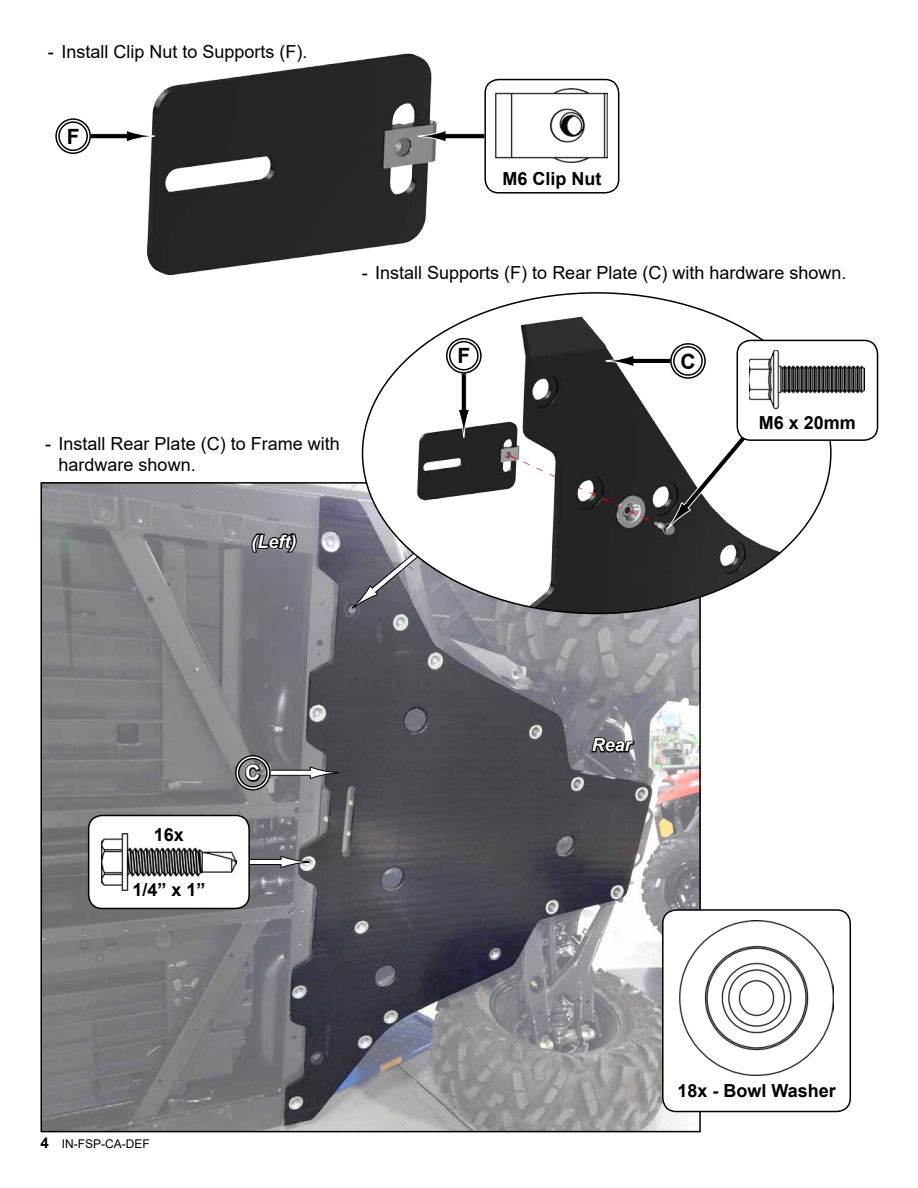
<style>
.page{position:relative;width:918px;height:1188px;background:#fff}
.page>*{position:absolute;margin:0;border:0;box-sizing:border-box;transform-origin:0 0}
.t1{font:700 21px "Arial";color:#000}
.t2{font:700 21px "Arial";color:#fff}
.t3{font:18px/21.6px "Arial";color:#000}
.t4{font:700 18px "Arial";color:#000}
.t5{font:italic 700 18px "Arial";color:#fff}
.t6{font:12px "Arial";color:#000}
.s1{font-weight:700;font-size:15px}
</style>
<div class="page">
<img style="left:43px;top:485px;width:655px;height:644px">
<svg style="left:250px;top:531px;width:48px;height:23px"></svg>
<svg style="left:590px;top:736px;width:46px;height:19px"></svg>
<div style="left:269px;top:770px;width:42px;height:5px;background:#fff"></div>
<div style="left:269px;top:770px;width:42px;height:6px;border:1px solid #000"></div>
<svg style="left:310px;top:766px;width:29px;height:13px"></svg>
<div style="left:235px;top:755px;width:36px;height:36px;border:4px solid #fff;border-radius:50%"></div>
<div style="left:235px;top:755px;width:36px;height:36px;border:1px solid #000;border-radius:50%"></div>
<div style="left:238px;top:758px;width:30px;height:30px;border:1px solid #000;border-radius:50%"></div>
<svg style="left:244px;top:763px;width:18px;height:20px"></svg>
<div style="left:161px;top:859px;width:120px;height:6px;background:#fff"></div>
<div style="left:161px;top:859px;width:121px;height:6px;border:1px solid #000"></div>
<svg style="left:280px;top:855px;width:30px;height:14px"></svg>
<div style="left:663px;top:910px;width:187px;height:202px;background:#fff;border-radius:14px"></div>
<div style="left:662px;top:909px;width:189px;height:203px;border:2px solid #000;border-radius:14px"></div>
<img style="left:679px;top:921px;width:155px;height:154px">
<svg style="left:352px;top:482px;width:11px;height:128px"></svg>
<img style="left:363px;top:293px;width:468px;height:321px">
<div style="left:461px;top:371px;width:5px;height:39px;background:#000"></div>
<div style="left:461px;top:370px;width:6px;height:40px;border:1px solid #fff"></div>
<svg style="left:457px;top:409px;width:13px;height:29px"></svg>
<div style="left:446px;top:338px;width:36px;height:36px;border:4px solid #fff;border-radius:50%"></div>
<div style="left:446px;top:338px;width:36px;height:36px;border:1px solid #000;border-radius:50%"></div>
<div style="left:449px;top:341px;width:30px;height:30px;border:1px solid #000;border-radius:50%"></div>
<svg style="left:457px;top:346px;width:15px;height:20px"></svg>
<div style="left:634px;top:358px;width:39px;height:6px;background:#000"></div>
<div style="left:633px;top:358px;width:40px;height:6px;border:1px solid #fff"></div>
<svg style="left:605px;top:354px;width:30px;height:14px"></svg>
<div style="left:670px;top:343px;width:36px;height:36px;border:4px solid #fff;border-radius:50%"></div>
<div style="left:670px;top:343px;width:36px;height:36px;border:1px solid #000;border-radius:50%"></div>
<div style="left:673px;top:346px;width:30px;height:30px;border:1px solid #000;border-radius:50%"></div>
<svg style="left:679px;top:351px;width:18px;height:20px"></svg>
<svg style="left:667px;top:404px;width:106px;height:126px"></svg>
<div style="left:737px;top:340px;width:141px;height:100px;background:#fff;border-radius:14px"></div>
<div style="left:737px;top:340px;width:141px;height:101px;border:2px solid #000;border-radius:14px"></div>
<img style="left:749px;top:351px;width:115px;height:59px">
<img style="left:147px;top:53px;width:290px;height:223px">
<div style="left:88px;top:134px;width:39px;height:5px;background:#000"></div>
<div style="left:87px;top:133px;width:40px;height:6px;border:1px solid #fff"></div>
<svg style="left:126px;top:130px;width:29px;height:13px"></svg>
<div style="left:55px;top:118px;width:36px;height:36px;border:4px solid #fff;border-radius:50%"></div>
<div style="left:55px;top:118px;width:36px;height:36px;border:1px solid #000;border-radius:50%"></div>
<div style="left:58px;top:121px;width:30px;height:30px;border:1px solid #000;border-radius:50%"></div>
<div style="left:446px;top:134px;width:39px;height:5px;background:#000"></div>
<div style="left:445px;top:133px;width:40px;height:6px;border:1px solid #fff"></div>
<svg style="left:418px;top:130px;width:29px;height:13px"></svg>
<div style="left:484px;top:79px;width:135px;height:115px;border:2px solid #000;border-radius:14px"></div>
<img style="left:496px;top:88px;width:112px;height:75px">
<div style="left:89px;top:815px;width:160px;height:93px;background:#fff;border-radius:14px"></div>
<div style="left:88px;top:815px;width:162px;height:94px;border:2px solid #000;border-radius:14px"></div>
<img style="left:101px;top:833px;width:135px;height:58px">
<p class="t3" style="left:48px;top:41px;width:261px">- Install Clip Nut to Supports (F).</p>
<p class="t1" style="left:67px;top:122px;width:14px">F</p>
<p class="t4" style="left:502px;top:166px;width:100px">M6 Clip Nut</p>
<p class="t3" style="left:362px;top:262px;width:486px">- Install Supports (F) to Rear Plate (C) with hardware shown.</p>
<p class="t3" style="left:59px;top:433px;width:283px;text-indent:-14px">- Install Rear Plate (C) to Frame with hardware shown.</p>
<p class="t5" style="left:251px;top:529px;width:46px">(Left)</p>
<p class="t1" style="left:457px;top:341px;width:14px">F</p>
<p class="t1" style="left:680px;top:346px;width:17px">C</p>
<p class="t4" style="left:759px;top:410px;width:99px">M6 x 20mm</p>
<p class="t4" style="left:154px;top:822px;width:32px">16x</p>
<p class="t4" style="left:132px;top:877px;width:75px">1/4” x 1”</p>
<p class="t2" style="left:245px;top:758px;width:17px">C</p>
<p class="t5" style="left:592px;top:733px;width:42px">Rear</p>
<p class="t6" style="left:40px;top:1135px;width:111px"><span class="s1">4</span> IN-FSP-CA-DEF</p>
<p class="t4" style="left:677px;top:1078px;width:160px">18x - Bowl Washer</p>
</div>
